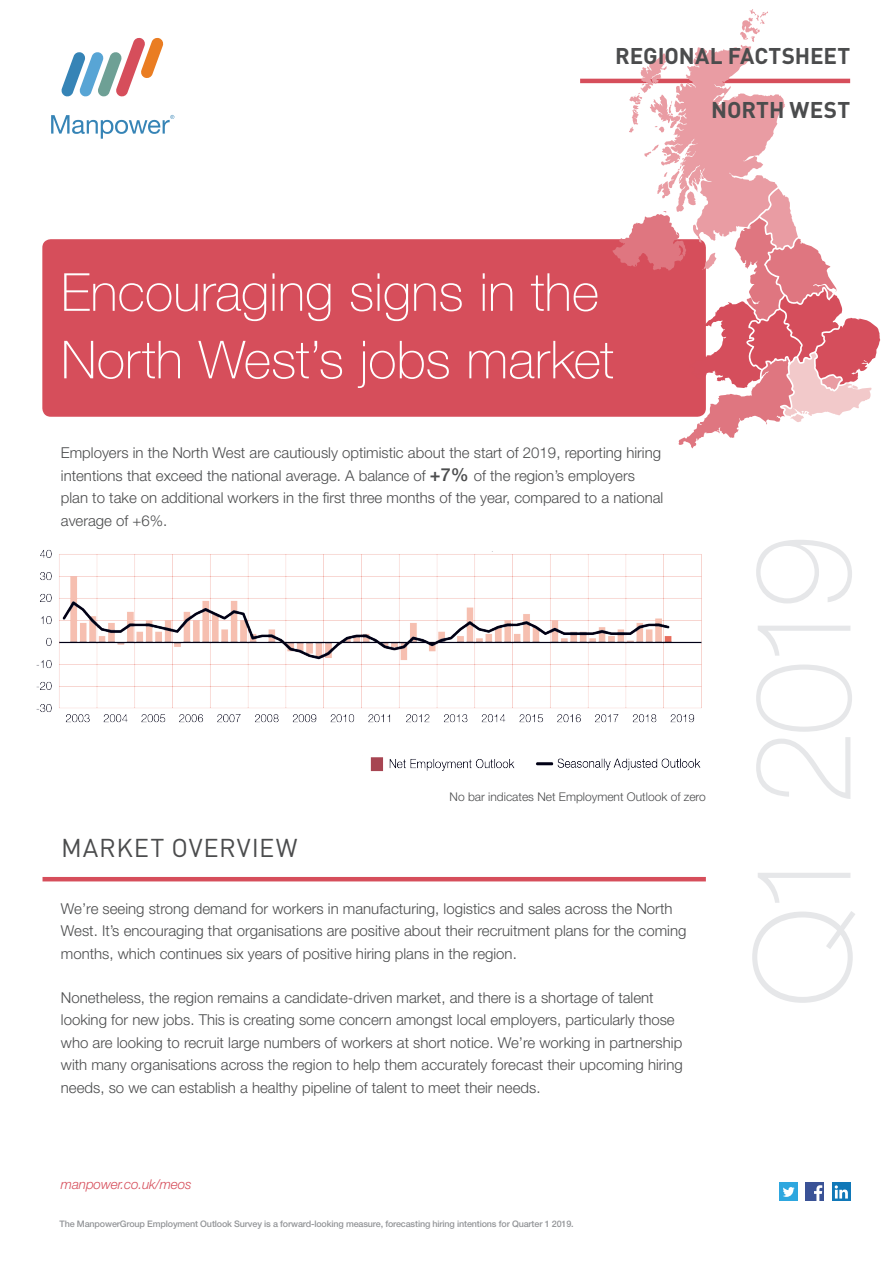
<style>
.page{position:relative;width:893px;height:1263px;background:#fff}
.page>*{position:absolute;margin:0;border:0;box-sizing:border-box;transform-origin:0 0}
.t1{font:100 134.4px "Helvetica Neue LT Std";letter-spacing:-.07em;color:#e6e7e9}
.t2{font:100 52.5px/67.5px "Helvetica Neue LT Std";color:#fff}
.t3{font:25.5px "DINOT";letter-spacing:.035em;color:#4b4c4d}
.t4{font:700 22.5px "DINOT";color:#4b4c4d}
.t5{font:300 15px/22.5px "Helvetica Neue LT Std";color:#4b4c4d}
.t6{font:italic 300 13.5px "Helvetica Neue LT Std";letter-spacing:-.01em;color:#d64e5b}
.t7{font:300 12px "Helvetica Neue LT Std";color:#4b4c4d}
.t8{font:500 9px "Helvetica Neue LT Std";letter-spacing:-.015em;color:#939598}
.s1{font-weight:500;font-size:18px}
</style>
<div class="page">
<div style="left:42px;top:239px;width:664px;height:178px;background:#d64e5b;border-radius:9px"></div>
<div style="left:779px;top:1183px;width:19px;height:18px;background:#2ea7df"></div>
<svg style="left:783px;top:1187px;width:12px;height:10px"></svg>
<svg style="left:832px;top:1183px;width:18px;height:18px"></svg>
<svg style="left:835px;top:1185px;width:13px;height:13px"></svg>
<div style="left:806px;top:1183px;width:18px;height:18px;background:#3a5296"></div>
<svg style="left:814px;top:1185px;width:8px;height:16px"></svg>
<img style="left:36px;top:549px;width:666px;height:174px">
<img style="left:370px;top:757px;width:331px;height:15px">
<hr style="left:43px;top:877px;width:663px;height:4px;background:#d64e5b">
<hr style="left:580px;top:79px;width:270px;height:4px;background:#d64e5b">
<svg style="left:612px;top:9px;width:268px;height:439px"></svg>
<svg style="left:61px;top:38px;width:103px;height:59px"></svg>
<svg style="left:51px;top:115px;width:123px;height:24px"></svg>
<h3 class="t4" style="left:615px;top:41px;width:237px">REGIONAL FACTSHEET</h3>
<h3 class="t4" style="left:711px;top:95px;width:141px">NORTH WEST</h3>
<h2 class="t2" style="left:61px;top:258px;width:554px">Encouraging signs in the<br>North West’s jobs market</h2>
<p class="t5" style="left:61px;top:441px;width:604px">Employers in the North West are cautiously optimistic about the start of 2019, reporting hiring intentions that exceed the national average. A balance of <span class="s1">+7%</span> of the region’s employers plan to take on additional workers in the first three months of the year, compared to a national average of +6%.</p>
<h3 class="t3" style="left:61px;top:832px;width:238px">MARKET OVERVIEW</h3>
<p class="t7" style="left:450px;top:789px;width:258px">No bar indicates Net Employment Outlook of zero</p>
<p class="t5" style="left:61px;top:897px;width:627px">We’re seeing strong demand for workers in manufacturing, logistics and sales across the North<br>West. It’s encouraging that organisations are positive about their recruitment plans for the coming months, which continues six years of positive hiring plans in the region.</p>
<p class="t5" style="left:61px;top:986px;width:623px">Nonetheless, the region remains a candidate-driven market, and there is a shortage of talent looking for new jobs. This is creating some concern amongst local employers, particularly those who are looking to recruit large numbers of workers at short notice. We’re working in partnership with many organisations across the region to help them accurately forecast their upcoming hiring needs, so we can establish a healthy pipeline of talent to meet their needs.</p>
<p class="t6" style="left:61px;top:1176px;width:132px">manpower.co.uk/meos</p>
<p class="t8" style="left:60px;top:1218px;width:516px">The ManpowerGroup Employment Outlook Survey is a forward-looking measure, forecasting hiring intentions for Quarter 1 2019.</p>
<h1 class="t1" style="left:726px;top:1007px;width:474px;rotate:-90deg">Q1 2019</h1>
</div>
